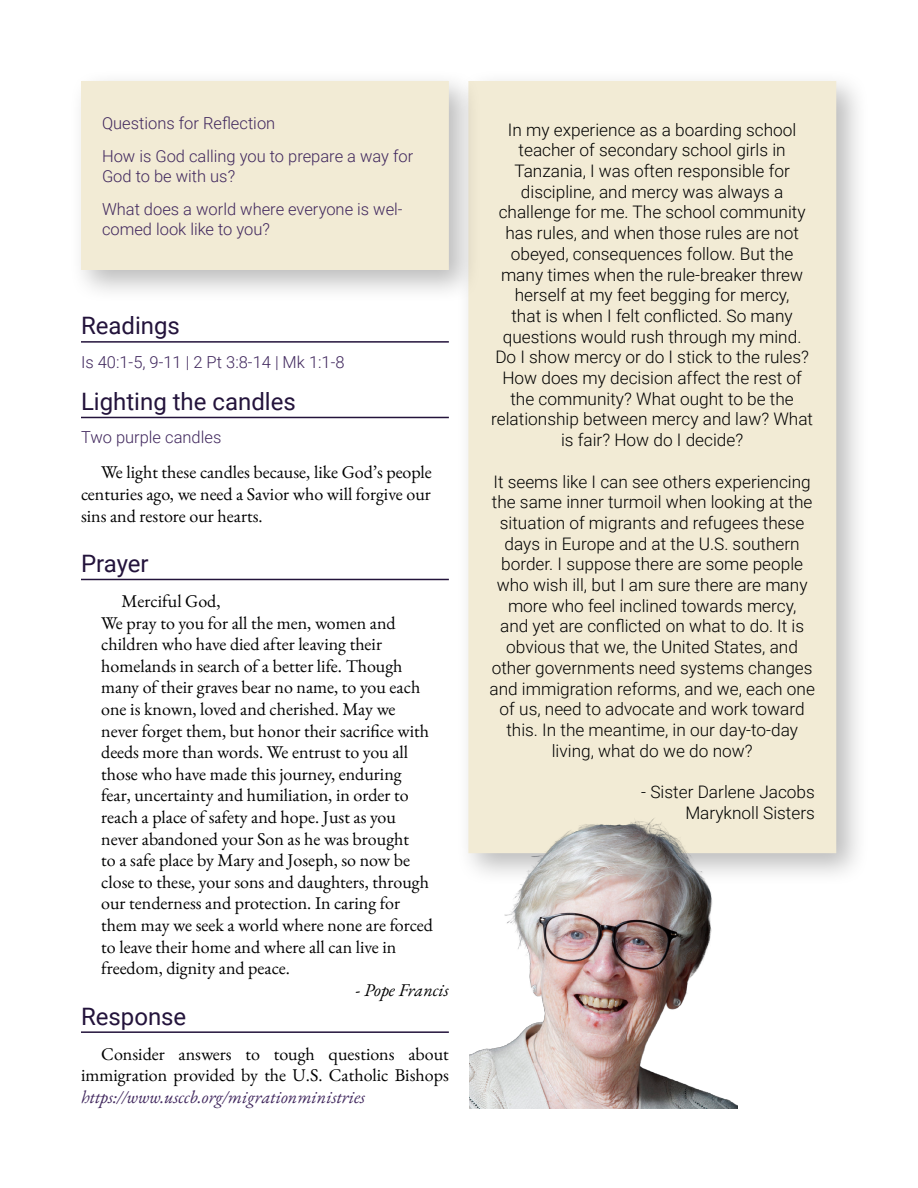
<style>
.page{position:relative;width:918px;height:1188px;background:#fff}
.page>*{position:absolute;margin:0;border:0;box-sizing:border-box;transform-origin:0 0}
.t1{font:24px "Roboto";color:#23133b}
.t2{font:18px/21.6px "EB Garamond";color:#000;text-align:justify}
.t3{font:italic 18px "EB Garamond";color:#40275d}
.t4{font:italic 18px "EB Garamond";color:#000}
.t5{font:300 17.25px/20.7px "Roboto";color:#000;text-align:center}
.t6{font:300 16.5px/33.3px "Roboto";color:#40275d}
.s1{font-style:normal}
</style>
<div class="page">
<hr style="left:81px;top:341px;width:368px;height:2px;background:#23133b">
<hr style="left:81px;top:417px;width:368px;height:1px;background:#23133b">
<hr style="left:81px;top:579px;width:368px;height:1px;background:#23133b">
<hr style="left:81px;top:1031px;width:368px;height:2px;background:#23133b">
<div style="left:456px;top:69px;width:414px;height:818px;background:#000;opacity:.27"></div>
<div style="left:479px;top:92px;width:347px;height:751px;background:#f2ebd5"></div>
<div style="left:468px;top:81px;width:368px;height:772px;border:21px solid #f2ebd5"></div>
<div style="left:69px;top:69px;width:413px;height:234px;background:#000;opacity:.27"></div>
<div style="left:92px;top:92px;width:346px;height:168px;background:#f2ebd5"></div>
<div style="left:81px;top:81px;width:368px;height:189px;border:21px solid #f2ebd5"></div>
<img style="left:470px;top:789px;width:267px;height:320px">
<p class="t6" style="left:102px;top:105px;width:313px">Questions for Reflection<br>How is God calling you to prepare a way for</p>
<p class="t6" style="left:102px;top:159px;width:302px">God to be with us?<br>What does a world where everyone is wel-</p>
<p class="t6" style="left:102px;top:212px;width:170px">comed look like to you?</p>
<h1 class="t1" style="left:81px;top:309px;width:101px">Readings</h1>
<p class="t6" style="left:81px;top:345px;width:265px">Is 40:1-5, 9-11 | 2 Pt 3:8-14 | Mk 1:1-8</p>
<h1 class="t1" style="left:81px;top:385px;width:216px">Lighting the candles</h1>
<p class="t6" style="left:81px;top:420px;width:142px">Two purple candles</p>
<p class="t2" style="left:81px;top:462px;width:352px;text-indent:20px">We light these candles because, like God’s people centuries ago, we need a Savior who will forgive our sins and restore our hearts.</p>
<h1 class="t1" style="left:81px;top:547px;width:69px">Prayer</h1>
<p class="t2" style="left:101px;top:590px;width:333px;text-align:left;text-indent:20px">Merciful God,<br>We pray to you for all the men, women and children who have died after leaving their homelands in search of a better life. Though many of their graves bear no name, to you each one is known, loved and cherished. May we never forget them, but honor their sacrifice with deeds more than words. We entrust to you all those who have made this journey, enduring fear, uncertainty and humiliation, in order to reach a place of safety and hope. Just as you never abandoned your Son as he was brought<br>to a safe place by Mary and Joseph, so now be close to these, your sons and daughters, through our tenderness and protection. In caring for them may we seek a world where none are forced to leave their home and where all can live in freedom, dignity and peace.</p>
<p class="t4" style="left:355px;top:978px;width:95px"><span class="s1">-</span> Pope Francis</p>
<h1 class="t1" style="left:81px;top:999px;width:107px">Response</h1>
<p class="t2" style="left:81px;top:1043px;width:369px;text-align:right">Consider answers to tough questions about immigration provided by the U.S. Catholic Bishops</p>
<p class="t3" style="left:81px;top:1085px;width:286px">https://www.usccb.org/migrationministries</p>
<p class="t5" style="left:491px;top:119px;width:323px">In my experience as a boarding school teacher of secondary school girls in Tanzania, I was often responsible for discipline, and mercy was always a challenge for me. The school community has rules, and when those rules are not obeyed, consequences follow. But the many times when the rule-breaker threw herself at my feet begging for mercy,<br>that is when I felt conflicted. So many questions would rush through my mind.<br>Do I show mercy or do I stick to the rules?<br>How does my decision affect the rest of the community? What ought to be the relationship between mercy and law? What is fair? How do I decide?</p>
<p class="t5" style="left:489px;top:470px;width:327px">It seems like I can see others experiencing the same inner turmoil when looking at the situation of migrants and refugees these days in Europe and at the U.S. southern border. I suppose there are some people who wish ill, but I am sure there are many more who feel inclined towards mercy,<br>and yet are conflicted on what to do. It is obvious that we, the United States, and other governments need systems changes and immigration reforms, and we, each one of us, need to advocate and work toward this. In the meantime, in our day-to-day living, what do we do now?</p>
<p class="t5" style="left:641px;top:781px;width:175px;text-align:right">- Sister Darlene Jacobs<br>Maryknoll Sisters</p>
</div>
